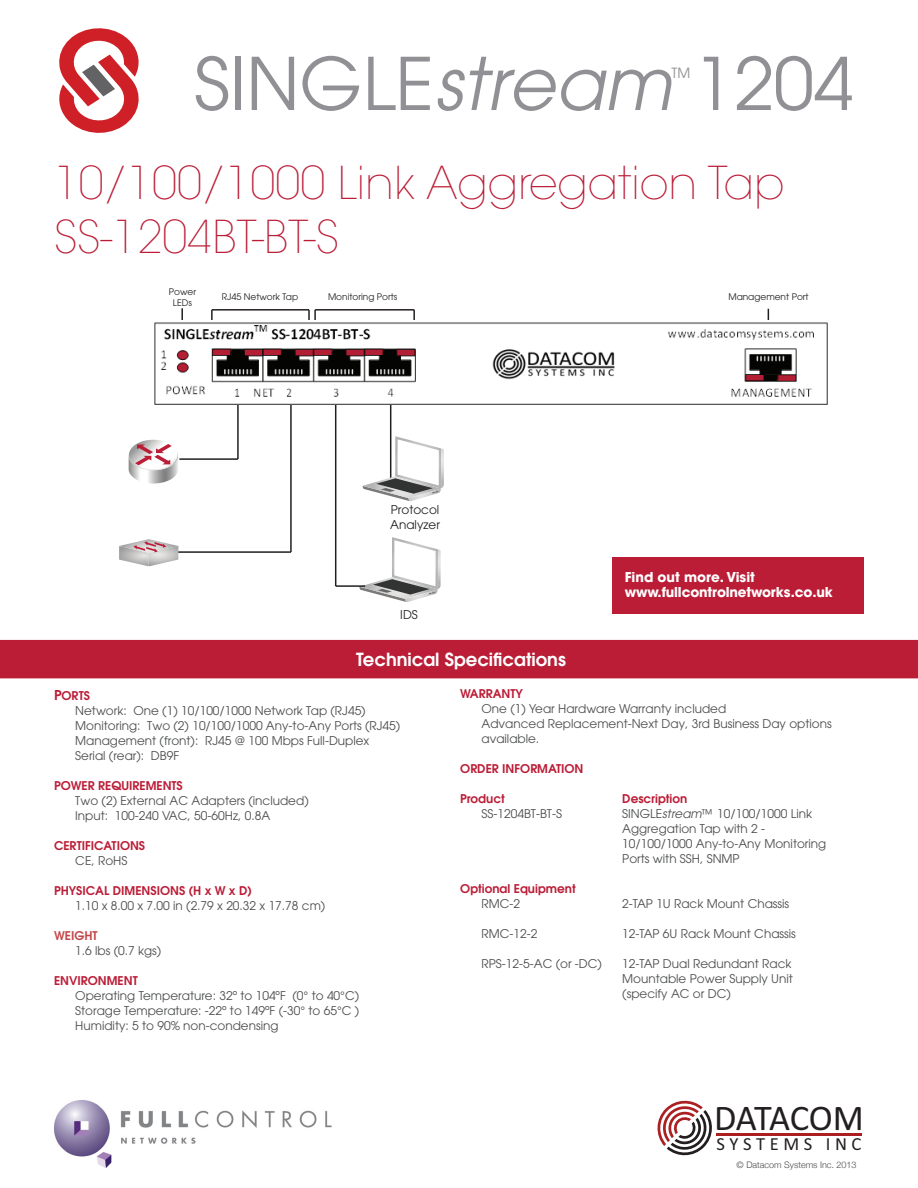
<style>
.page{position:relative;width:918px;height:1188px;background:#fff}
.page>*{position:absolute;margin:0;border:0;box-sizing:border-box;transform-origin:0 0}
.t1{font:72px "Avant Garde";color:#919195}
.t2{font:200 45px "Avant Garde";color:#bb1d37}
.t3{font:36.3px "Calibri";letter-spacing:-.01em;color:#231f20}
.t4{font:18.6px "Calibri";letter-spacing:.25em;color:#231f20}
.t5{font:600 18px "Avant Garde";color:#fff}
.t6{font:13.95px "Avant Garde";color:#919195}
.t7{font:700 13.5px "Avant Garde";letter-spacing:-.01em;color:#fff}
.t8{font:12px/15px "Avant Garde";color:#4b4c4d}
.t9{font:600 12px "Avant Garde";color:#bb1d37}
.t10{font:12px/14.4px "Avant Garde";color:#231f20}
.t11{font:600 12px "Avant Garde";color:#c3474a}
.t12{font:9px/10.8px "Avant Garde";color:#231f20;text-align:center}
.t13{font:300 9px "Helvetica Neue";color:#4b4c4d}
.s1{font-style:italic}
.s2{font-size:13.5px}
</style>
<div class="page">
<svg style="left:59px;top:28px;width:80px;height:105px"></svg>
<div style="left:0;top:640px;width:918px;height:38px;background:#bb1d37"></div>
<svg style="left:658px;top:1101px;width:54px;height:54px"></svg>
<hr style="left:716px;top:1133px;width:146px;height:3px;background:#ab1f23">
<div style="left:612px;top:557px;width:252px;height:56px;background:#bb1d37"></div>
<hr style="left:237px;top:399px;width:2px;height:60px;background:#231f20">
<hr style="left:179px;top:458px;width:59px;height:2px;background:#231f20">
<hr style="left:290px;top:399px;width:2px;height:153px;background:#231f20">
<hr style="left:169px;top:551px;width:122px;height:2px;background:#231f20">
<hr style="left:390px;top:386px;width:1px;height:96px;background:#231f20">
<hr style="left:212px;top:309px;width:97px;height:2px;background:#231f20">
<svg style="left:211px;top:310px;width:2px;height:10px"></svg>
<hr style="left:315px;top:309px;width:99px;height:2px;background:#231f20">
<svg style="left:308px;top:310px;width:8px;height:10px"></svg>
<svg style="left:413px;top:310px;width:2px;height:10px"></svg>
<svg style="left:181px;top:308px;width:2px;height:12px"></svg>
<img style="left:129px;top:472px;width:49px;height:12px">
<img style="left:129px;top:458px;width:52px;height:14px">
<img style="left:128px;top:440px;width:52px;height:31px">
<svg style="left:135px;top:444px;width:37px;height:21px"></svg>
<img style="left:392px;top:537px;width:46px;height:40px">
<img style="left:438px;top:549px;width:3px;height:40px">
<img style="left:436px;top:577px;width:2px;height:12px">
<svg style="left:359px;top:540px;width:77px;height:62px"></svg>
<img style="left:395px;top:436px;width:46px;height:40px">
<img style="left:441px;top:448px;width:3px;height:41px">
<img style="left:439px;top:476px;width:2px;height:13px">
<svg style="left:362px;top:439px;width:77px;height:62px"></svg>
<hr style="left:335px;top:395px;width:1px;height:191px;background:#231f20">
<hr style="left:336px;top:585px;width:29px;height:2px;background:#231f20">
<img style="left:119px;top:553px;width:59px;height:13px">
<img style="left:119px;top:539px;width:59px;height:14px">
<svg style="left:133px;top:541px;width:33px;height:11px"></svg>
<img style="left:155px;top:322px;width:673px;height:83px">
<img style="left:54px;top:1100px;width:278px;height:67px">
<p class="t1" style="left:194px;top:41px;width:661px">SINGLE<span class="s1">stream</span> 1204</p>
<p class="t6" style="left:671px;top:65px;width:20px">TM</p>
<p class="t2" style="left:54px;top:157px;width:732px">10/100/1000 Link Aggregation Tap</p>
<p class="t2" style="left:54px;top:211px;width:287px">SS-1204BT-BT-S</p>
<p class="t12" style="left:169px;top:286px;width:29px">Power<br>LEDs</p>
<p class="t12" style="left:728px;top:292px;width:82px">Management Port</p>
<p class="t12" style="left:222px;top:292px;width:78px">RJ45 Network Tap</p>
<p class="t12" style="left:328px;top:292px;width:71px">Monitoring Ports</p>
<p class="t10" style="left:390px;top:503px;width:51px">Protocol<br>Analyzer</p>
<p class="t10" style="left:400px;top:607px;width:19px">IDS</p>
<p class="t7" style="left:625px;top:568px;width:132px">Find out more. Visit</p>
<p class="t7" style="left:625px;top:583px;width:210px">www.fullcontrolnetworks.co.uk</p>
<p class="t5" style="left:356px;top:648px;width:211px">Technical Specifications</p>
<p class="t9" style="left:460px;top:686px;width:64px">WARRANTY</p>
<p class="t8" style="left:482px;top:702px;width:246px">One (1) Year Hardware Warranty included</p>
<p class="t8" style="left:482px;top:717px;width:352px">Advanced Replacement-Next Day, 3rd Business Day options available.</p>
<p class="t9" style="left:460px;top:761px;width:125px">ORDER INFORMATION</p>
<p class="t9" style="left:460px;top:791px;width:46px">Product</p>
<p class="t9" style="left:622px;top:791px;width:67px">Description</p>
<p class="t8" style="left:482px;top:807px;width:82px">SS-1204BT-BT-S</p>
<p class="t8" style="left:622px;top:807px;width:191px">SINGLE<span class="s1">stream</span>™ 10/100/1000 Link</p>
<p class="t8" style="left:622px;top:822px;width:144px">Aggregation Tap with 2 -</p>
<p class="t8" style="left:622px;top:837px;width:206px">10/100/1000 Any-to-Any Monitoring</p>
<p class="t8" style="left:622px;top:852px;width:119px">Ports with SSH, SNMP</p>
<p class="t9" style="left:460px;top:881px;width:117px">Optional Equipment</p>
<p class="t8" style="left:482px;top:897px;width:40px">RMC-2</p>
<p class="t8" style="left:622px;top:897px;width:169px">2-TAP 1U Rack Mount Chassis</p>
<p class="t8" style="left:482px;top:927px;width:57px">RMC-12-2</p>
<p class="t8" style="left:622px;top:927px;width:175px">12-TAP 6U Rack Mount Chassis</p>
<p class="t8" style="left:482px;top:957px;width:122px">RPS-12-5-AC (or -DC)</p>
<p class="t8" style="left:622px;top:957px;width:171px">12-TAP Dual Redundant Rack</p>
<p class="t8" style="left:622px;top:972px;width:172px">Mountable Power Supply Unit</p>
<p class="t8" style="left:622px;top:987px;width:110px">(specify AC or DC)</p>
<p class="t9" style="left:54px;top:687px;width:38px"><span class="s2">P</span>ORTS</p>
<p class="t8" style="left:75px;top:703px;width:292px">Network: One (1) 10/100/1000 Network Tap (RJ45)</p>
<p class="t8" style="left:75px;top:718px;width:327px">Monitoring: Two (2) 10/100/1000 Any-to-Any Ports (RJ45)</p>
<p class="t8" style="left:75px;top:733px;width:296px">Management (front): RJ45 @ 100 Mbps Full-Duplex</p>
<p class="t8" style="left:75px;top:748px;width:105px">Serial (rear): DB9F</p>
<p class="t9" style="left:54px;top:777px;width:130px">POWER REQUIREMENTS</p>
<p class="t8" style="left:75px;top:793px;width:235px">Two (2) External AC Adapters (included)</p>
<p class="t8" style="left:75px;top:808px;width:197px">Input: 100-240 VAC, 50-60Hz, 0.8A</p>
<p class="t9" style="left:54px;top:837px;width:93px">CERTIFICATIONS</p>
<p class="t8" style="left:75px;top:853px;width:54px">CE, RoHS</p>
<p class="t9" style="left:54px;top:882px;width:199px">PHYSICAL DIMENSIONS (H x W x D)</p>
<p class="t8" style="left:75px;top:898px;width:252px">1.10 x 8.00 x 7.00 in (2.79 x 20.32 x 17.78 cm)</p>
<p class="t11" style="left:54px;top:927px;width:45px">WEIGHT</p>
<p class="t8" style="left:75px;top:943px;width:88px">1.6 lbs (0.7 kgs)</p>
<p class="t9" style="left:54px;top:972px;width:85px">ENVIRONMENT</p>
<p class="t8" style="left:75px;top:988px;width:286px">Operating Temperature: 32º to 104ºF (0° to 40°C)</p>
<p class="t8" style="left:75px;top:1003px;width:286px">Storage Temperature: -22º to 149ºF (-30° to 65°C )</p>
<p class="t8" style="left:75px;top:1018px;width:205px">Humidity: 5 to 90% non-condensing</p>
<p class="t3" style="left:714px;top:1095px;width:151px">DATACOM</p>
<p class="t4" style="left:716px;top:1132px;width:147px">SYSTEMS INC</p>
<p class="t13" style="left:737px;top:1160px;width:121px">© Datacom Systems Inc. 2013</p>
</div>
